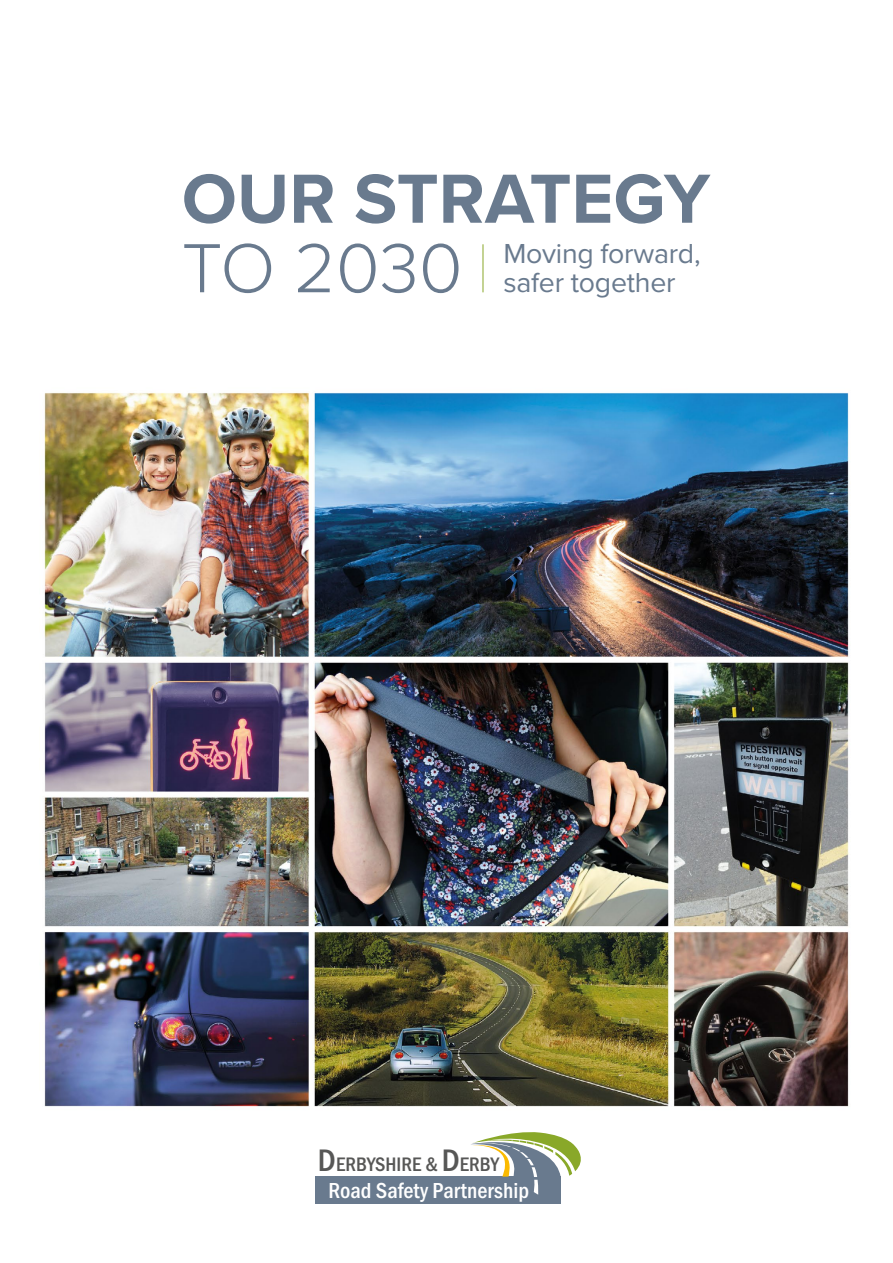
<style>
.page{position:relative;width:893px;height:1263px;background:#fff}
.page>*{position:absolute;margin:0;border:0;box-sizing:border-box;transform-origin:0 0}
.t1{font:700 72px "Proxima Nova";color:#697a8e}
.t2{font:300 72px "Proxima Nova";color:#697a8e}
.t3{font:28.5px/29px "Proxima Nova";letter-spacing:-.01em;color:#697a8e}
.t4{font:500 22.5px "Franklin Gothic URW Cond";color:#fff}
.t5{font:500 20.25px "Franklin Gothic URW Cond";color:#575756}
.s1{font-size:32.25px}
</style>
<div class="page">
<hr style="left:483px;top:244px;width:1px;height:48px;background:#89a829">
<img style="left:44px;top:392px;width:806px;height:715px">
<div style="left:315px;top:1176px;width:246px;height:28px;background:#697a8e"></div>
<svg style="left:471px;top:1132px;width:110px;height:63px"></svg>
<h1 class="t1" style="left:182px;top:145px;width:530px">OUR STRATEGY</h1>
<h1 class="t2" style="left:182px;top:215px;width:282px">TO 2030</h1>
<p class="t3" style="left:503px;top:238px;width:199px">Moving forward, safer together</p>
<p class="t5" style="left:318px;top:1150px;width:183px"><span class="s1">D</span>ERBYSHIRE &amp; <span class="s1">D</span>ERBY</p>
<p class="t4" style="left:329px;top:1174px;width:202px">Road Safety Partnership</p>
</div>
